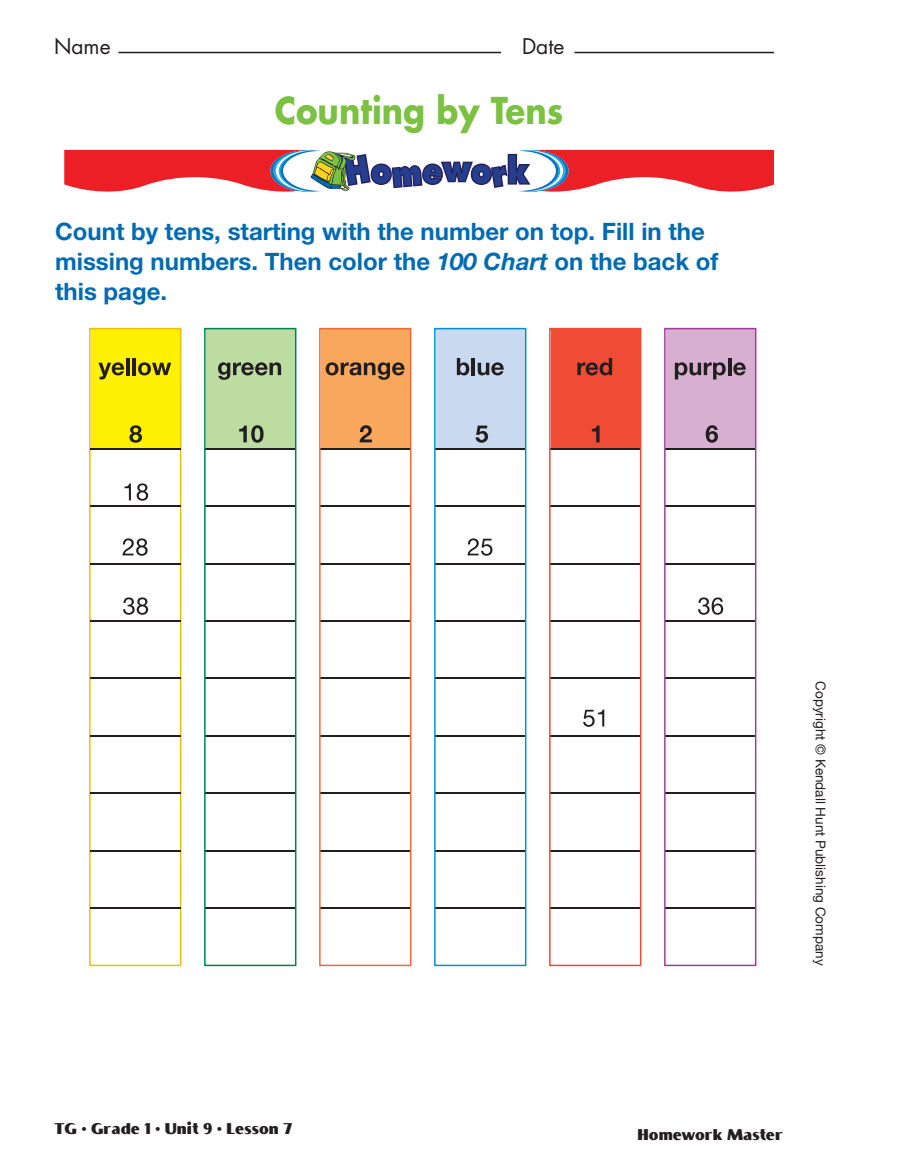
<style>
.page{position:relative;width:918px;height:1175px;background:#fff}
.page>*{position:absolute;margin:0;border:0;box-sizing:border-box;transform-origin:0 0}
.t1{font:700 36px "Futura";color:#7bc142;scale:.9 1}
.t2{font:700 24px/30px "Helvetica Neue";color:#006bb2}
.t3{font:21px "Futura";color:#231f20}
.t4{font:16.5px "Boca Raton ICG Solid";color:#231f20}
.t5{font:13.5px "Helvetica Neue";color:#231f20}
.s1{font-style:italic}
</style>
<div class="page">
<svg style="left:64px;top:150px;width:710px;height:42px"></svg>
<svg style="left:89px;top:328px;width:92px;height:638px"></svg>
<hr style="left:90px;top:907px;width:91px;height:1px;background:#231f20">
<hr style="left:90px;top:849px;width:91px;height:2px;background:#231f20">
<hr style="left:90px;top:792px;width:91px;height:2px;background:#231f20">
<hr style="left:90px;top:735px;width:91px;height:1px;background:#231f20">
<hr style="left:90px;top:677px;width:91px;height:2px;background:#231f20">
<hr style="left:90px;top:620px;width:91px;height:1px;background:#231f20">
<hr style="left:90px;top:563px;width:91px;height:1px;background:#231f20">
<hr style="left:90px;top:505px;width:91px;height:2px;background:#231f20">
<hr style="left:90px;top:448px;width:91px;height:1px;background:#231f20">
<svg style="left:204px;top:328px;width:92px;height:638px"></svg>
<svg style="left:319px;top:328px;width:92px;height:638px"></svg>
<svg style="left:434px;top:328px;width:92px;height:638px"></svg>
<svg style="left:549px;top:328px;width:92px;height:638px"></svg>
<svg style="left:664px;top:328px;width:92px;height:638px"></svg>
<svg style="left:706px;top:425px;width:12px;height:18px"></svg>
<svg style="left:592px;top:425px;width:8px;height:17px"></svg>
<svg style="left:476px;top:425px;width:12px;height:18px"></svg>
<hr style="left:118px;top:52px;width:383px;height:1px;background:#231f20">
<hr style="left:574px;top:52px;width:200px;height:1px;background:#231f20">
<p class="t3" style="left:54px;top:37px;width:58px">Name</p>
<p class="t3" style="left:522px;top:37px;width:44px">Date</p>
<p class="t1" style="left:275px;top:94px;width:322px">Counting by Tens</p>
<p class="t2" style="left:55px;top:218px;width:665px">Count by tens, starting with the number on top. Fill in the missing numbers. Then color the <span class="s1">100 Chart</span> on the back of this page.</p>
<p class="t5" style="left:829px;top:681px;width:286px;rotate:90deg">Copyright © Kendall Hunt Publishing Company</p>
<p class="t4" style="left:54px;top:1119px;width:240px">TG • Grade 1 • Unit 9 • Lesson 7</p>
<p class="t4" style="left:638px;top:1124px;width:147px">Homework Master</p>
</div>
